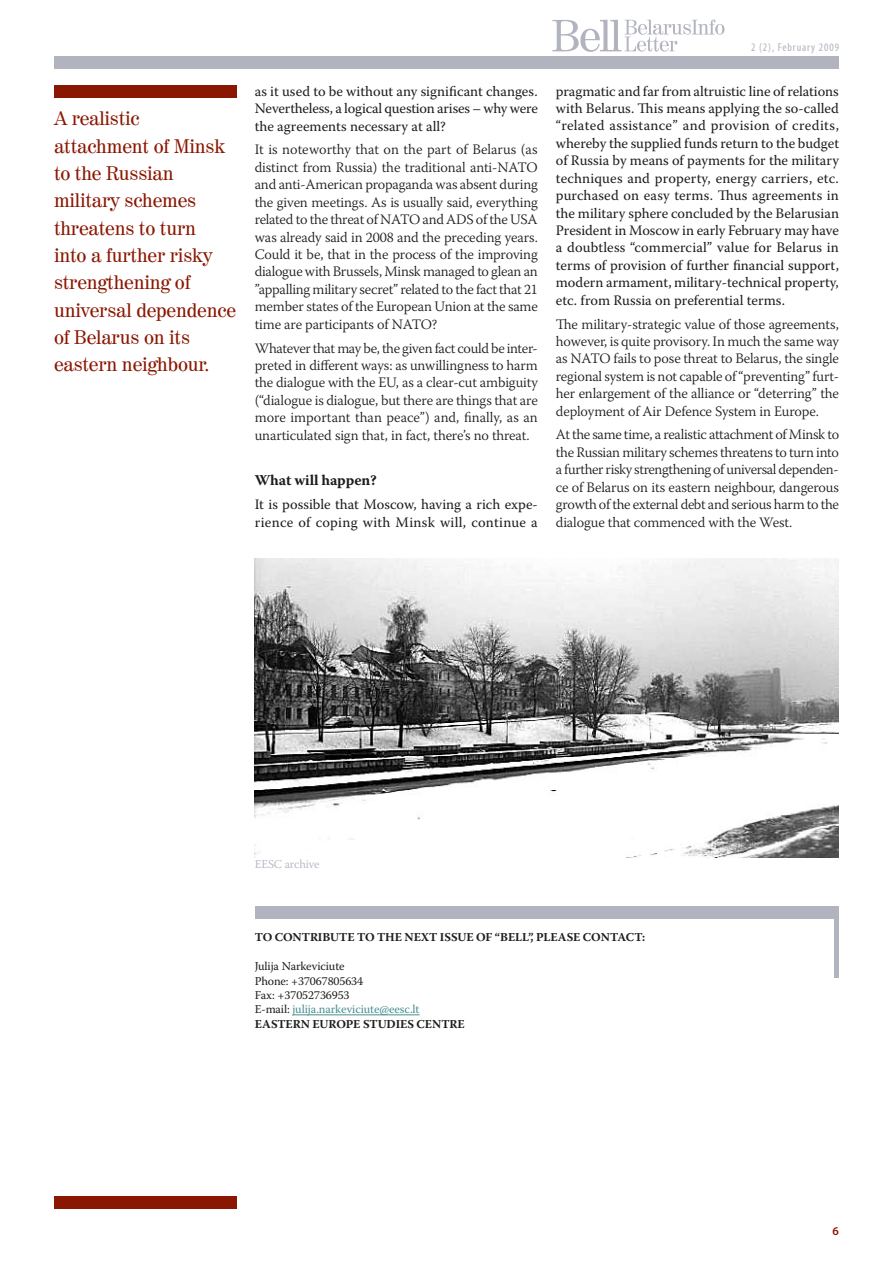
<style>
.page{position:relative;width:893px;height:1263px;background:#fff}
.page>*{position:absolute;margin:0;border:0;box-sizing:border-box;transform-origin:0 0}
.t1{font:19.5px/27.3px "MC Century 725";letter-spacing:-.01em;color:#8a1702}
.t2{font:700 15px "Warnock Pro";letter-spacing:-.01em;color:#1d1d1b}
.t3{font:300 14.4px/17.4px "Warnock Pro";letter-spacing:-.01em;color:#1d1d1b;text-align:justify}
.t4{font:14.4px/17.4px "Warnock Pro";color:#1d1d1b;text-align:justify}
.t5{font:12px/14.4px "Warnock Pro";letter-spacing:-.01em;color:#1d1d1b}
.t6{font:700 12px "Warnock Pro";letter-spacing:-.01em;color:#1d1d1b}
.t7{font:300 12px "Warnock Pro";letter-spacing:-.01em;color:#b1b3bf}
.t8{font:600 12px "Myriad Pro";color:#8a1702}
.t9{font:condensed 11.4px "Myriad Pro";letter-spacing:.08em;color:#b1b3bf}
.s1{color:#478e92}
.s2{font-weight:700}
</style>
<div class="page">
<div style="left:54px;top:56px;width:785px;height:13px;background:#b1b3bf"></div>
<svg style="left:552px;top:19px;width:172px;height:33px"></svg>
<div style="left:54px;top:1196px;width:183px;height:13px;background:#8a1702"></div>
<div style="left:54px;top:85px;width:183px;height:13px;background:#8a1702"></div>
<img style="left:255px;top:558px;width:584px;height:299px">
<div style="left:255px;top:906px;width:584px;height:13px;background:#b1b3bf"></div>
<hr style="left:835px;top:907px;width:4px;height:71px;background:#b1b3bf">
<hr style="left:292px;top:1014px;width:128px;height:1px;background:#478e92">
<h1 class="t1" style="left:54px;top:105px;width:183px">A realistic attachment of Minsk to the Russian military schemes threatens to turn<br>into a further risky strengthening of universal dependence of Belarus on its eastern neighbour.</h1>
<p class="t4" style="left:255px;top:82px;width:285px">as it used to be without any significant changes.<br>Nevertheless, a logical question arises – why were the agreements necessary at all?</p>
<p class="t3" style="left:255px;top:141px;width:285px">It is noteworthy that on the part of Belarus (as distinct from Russia) the traditional anti-NATO and anti-American propaganda was absent during the given meetings. As is usually said, everything related to the threat of NATO and ADS of the USA was already said in 2008 and the preceding years.<br>Could it be, that in the process of the improving dialogue with Brussels, Minsk managed to glean an ”appalling military secret” related to the fact that 21 member states of the European Union at the same time are participants of NATO?</p>
<p class="t3" style="left:255px;top:339px;width:285px">Whatever that may be, the given fact could be inter&shy;preted in different ways: as unwillingness to harm the dialogue with the EU, as a clear-cut ambiguity (“dialogue is dialogue, but there are things that are more important than peace”) and, finally, as an unarticulated sign that, in fact, there’s no threat.</p>
<p class="t2" style="left:255px;top:471px;width:124px">What will happen?</p>
<p class="t4" style="left:255px;top:495px;width:285px">It is possible that Moscow, having a rich expe&shy;rience of coping with Minsk will, continue a</p>
<p class="t9" style="left:751px;top:41px;width:89px">2 (2), February 2009</p>
<p class="t4" style="left:556px;top:82px;width:285px">pragmatic and far from altruistic line of relations with Belarus. This means applying the so-called “related assistance” and provision of credits, whereby the supplied funds return to the budget of Russia by means of payments for the military techniques and property, energy carriers, etc. purchased on easy terms. Thus agreements in the military sphere concluded by the Belarusian President in Moscow in early February may have a doubtless “commercial” value for Belarus in terms of provision of further financial support, modern armament, military-technical property, etc. from Russia on preferential terms.</p>
<p class="t3" style="left:556px;top:315px;width:285px">The military-strategic value of those agreements, however, is quite provisory. In much the same way as NATO fails to pose threat to Belarus, the single regional system is not capable of “preventing” furt&shy;her enlargement of the alliance or “deterring” the deployment of Air Defence System in Europe.</p>
<p class="t3" style="left:556px;top:426px;width:285px">At the same time, a realistic attachment of Minsk to the Russian military schemes threatens to turn into a further risky strengthening of universal dependen&shy;ce of Belarus on its eastern neighbour, dangerous growth of the external debt and serious harm to the dialogue that commenced with the West.</p>
<p class="t7" style="left:255px;top:856px;width:66px">EESC archive</p>
<p class="t6" style="left:255px;top:930px;width:392px">TO CONTRIBUTE TO THE NEXT ISSUE OF “BELL”, PLEASE CONTACT:</p>
<p class="t5" style="left:255px;top:959px;width:211px">Julija Narkeviciute<br>Phone: +37067805634<br>Fax: +37052736953<br>E-mail: <span class="s1">julija.narkeviciute@eesc.lt<br></span><span class="s2">EASTERN EUROPE STUDIES CENTRE</span></p>
<p class="t8" style="left:832px;top:1223px;width:8px">6</p>
</div>
